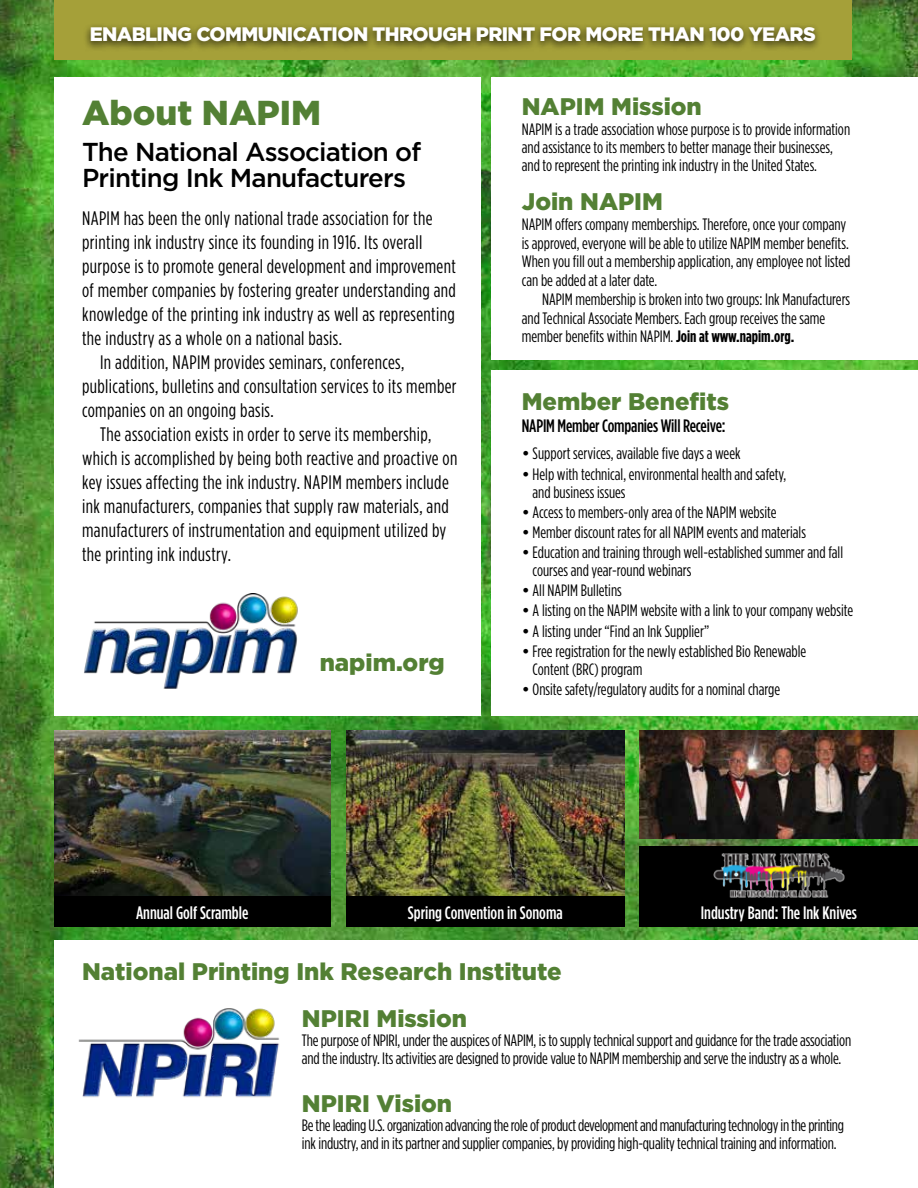
<style>
.page{position:relative;width:918px;height:1188px;background:#fff}
.page>*{position:absolute;margin:0;border:0;box-sizing:border-box;transform-origin:0 0}
.t1{font:900 34.5px "Gotham HTF";color:#538034}
.t2{font:500 25.95px/26px "Gotham HTF";letter-spacing:-.03em;color:#000}
.t3{font:900 24px "Gotham HTF";color:#538034}
.t4{font:condensed 19.5px "Gotham HTF";letter-spacing:.02em;color:#000}
.t5{font:900 19.5px "Gotham HTF";letter-spacing:-.03em;color:#fff}
.t6{font:500 condensed 18px "Gotham HTF";color:#fff}
.t7{font:500 condensed 18px "Gotham HTF";letter-spacing:-.01em;color:#000}
.t8{font:condensed 16.5px/18.8px "Gotham HTF";color:#000}
.t9{font:condensed 16.5px/18.8px "Gotham HTF";letter-spacing:-.02em;color:#000}
.s1{font-weight:700}
.s2{font-weight:500;font-stretch:normal}
</style>
<div class="page">
<img style="left:0;top:0;width:918px;height:1188px">
<div style="left:54px;top:0;width:798px;height:59px;background:#a5a039"></div>
<div style="left:83px;top:23px;width:739px;height:29px;background:#000;opacity:.75"></div>
<div style="left:54px;top:940px;width:864px;height:248px;background:#fff"></div>
<img style="left:78px;top:1008px;width:201px;height:89px">
<div style="left:54px;top:77px;width:427px;height:639px;background:#fff"></div>
<div style="left:491px;top:77px;width:427px;height:283px;background:#fff"></div>
<img style="left:84px;top:593px;width:214px;height:96px">
<div style="left:491px;top:370px;width:427px;height:346px;background:#fff"></div>
<img style="left:54px;top:731px;width:276px;height:165px">
<div style="left:54px;top:896px;width:276px;height:30px;background:#000"></div>
<img style="left:346px;top:731px;width:278px;height:165px">
<div style="left:346px;top:896px;width:278px;height:30px;background:#000"></div>
<img style="left:640px;top:731px;width:278px;height:107px">
<div style="left:640px;top:896px;width:278px;height:30px;background:#000"></div>
<div style="left:640px;top:847px;width:278px;height:57px;background:#000"></div>
<img style="left:713px;top:853px;width:132px;height:45px">
<p class="t5" style="left:90px;top:23px;width:727px">ENABLING COMMUNICATION THROUGH PRINT FOR MORE THAN 100 YEARS</p>
<h1 class="t1" style="left:82px;top:93px;width:241px">About NAPIM</h1>
<h2 class="t2" style="left:82px;top:138px;width:341px">The National Association of<br>Printing Ink Manufacturers</h2>
<p class="t4" style="left:82px;top:208px;width:352px">NAPIM has been the only national trade association for the</p>
<p class="t4" style="left:82px;top:232px;width:342px">printing ink industry since its founding in 1916. Its overall</p>
<p class="t4" style="left:82px;top:256px;width:375px">purpose is to promote general development and improvement</p>
<p class="t4" style="left:82px;top:280px;width:375px">of member companies by fostering greater understanding and</p>
<p class="t4" style="left:82px;top:304px;width:374px">knowledge of the printing ink industry as well as representing</p>
<p class="t4" style="left:82px;top:328px;width:261px">the industry as a whole on a national basis.</p>
<p class="t4" style="left:100px;top:352px;width:306px">In addition, NAPIM provides seminars, conferences,</p>
<p class="t4" style="left:82px;top:376px;width:376px">publications, bulletins and consultation services to its member</p>
<p class="t4" style="left:82px;top:400px;width:193px">companies on an ongoing basis.</p>
<p class="t4" style="left:100px;top:424px;width:333px">The association exists in order to serve its membership,</p>
<p class="t4" style="left:82px;top:448px;width:377px">which is accomplished by being both reactive and proactive on</p>
<p class="t4" style="left:82px;top:472px;width:368px">key issues affecting the ink industry. NAPIM members include</p>
<p class="t4" style="left:82px;top:496px;width:368px">ink manufacturers, companies that supply raw materials, and</p>
<p class="t4" style="left:82px;top:520px;width:366px">manufacturers of instrumentation and equipment utilized by</p>
<p class="t4" style="left:82px;top:544px;width:150px">the printing ink industry.</p>
<h3 class="t3" style="left:320px;top:649px;width:126px">napim.org</h3>
<h3 class="t3" style="left:522px;top:93px;width:182px">NAPIM Mission</h3>
<p class="t8" style="left:522px;top:120px;width:330px;line-height:18px">NAPIM is a trade association whose purpose is to provide information and assistance to its members to better manage their businesses, and to represent the printing ink industry in the United States.</p>
<h3 class="t3" style="left:522px;top:188px;width:143px">Join NAPIM</h3>
<p class="t8" style="left:522px;top:214px;width:330px">NAPIM offers company memberships. Therefore, once your company is approved, everyone will be able to utilize NAPIM member benefits.<br>When you fill out a membership application, any employee not listed can be added at a later date.</p>
<p class="t8" style="left:522px;top:289px;width:330px;text-indent:20px">NAPIM membership is broken into two groups: Ink Manufacturers and Technical Associate Members. Each group receives the same member benefits within NAPIM. <span class="s1">Join at www.napim.org.</span></p>
<h3 class="t3" style="left:522px;top:388px;width:209px">Member Benefits</h3>
<p class="t7" style="left:522px;top:416px;width:205px">NAPIM Member Companies Will Receive:</p>
<p class="t8" style="left:522px;top:444px;width:220px"><span class="s2">•</span> Support services, available five days a week</p>
<p class="t8" style="left:533px;top:465px;width:255px;line-height:18px;text-indent:-11px"><span class="s2">•</span> Help with technical, environmental health and safety, and business issues</p>
<p class="t8" style="left:522px;top:502px;width:256px"><span class="s2">•</span> Access to members-only area of the NAPIM website</p>
<p class="t8" style="left:522px;top:523px;width:286px"><span class="s2">•</span> Member discount rates for all NAPIM events and materials</p>
<p class="t8" style="left:533px;top:543px;width:312px;line-height:18px;text-indent:-11px"><span class="s2">•</span> Education and training through well-established summer and fall courses and year-round webinars</p>
<p class="t8" style="left:522px;top:581px;width:101px"><span class="s2">•</span> All NAPIM Bulletins</p>
<p class="t8" style="left:522px;top:601px;width:333px"><span class="s2">•</span> A listing on the NAPIM website with a link to your company website</p>
<p class="t8" style="left:522px;top:621px;width:189px"><span class="s2">•</span> A listing under “Find an Ink Supplier”</p>
<p class="t8" style="left:533px;top:642px;width:275px;line-height:18px;text-indent:-11px"><span class="s2">•</span> Free registration for the newly established Bio Renewable<br>Content (BRC) program</p>
<p class="t8" style="left:522px;top:680px;width:260px"><span class="s2">•</span> Onsite safety/regulatory audits for a nominal charge</p>
<p class="t6" style="left:136px;top:903px;width:114px">Annual Golf Scramble</p>
<p class="t6" style="left:408px;top:903px;width:156px">Spring Convention in Sonoma</p>
<p class="t6" style="left:701px;top:903px;width:158px">Industry Band: The Ink Knives</p>
<h3 class="t3" style="left:82px;top:957px;width:481px">National Printing Ink Research Institute</h3>
<h3 class="t3" style="left:302px;top:1004px;width:167px">NPIRI Mission</h3>
<p class="t8" style="left:302px;top:1030px;width:551px">The purpose of NPIRI, under the auspices of NAPIM, is to supply technical support and guidance for the trade association and the industry. Its activities are designed to provide value to NAPIM membership and serve the industry as a whole.</p>
<h3 class="t3" style="left:302px;top:1089px;width:152px">NPIRI Vision</h3>
<p class="t9" style="left:302px;top:1115px;width:544px">Be the leading U.S. organization advancing the role of product development and manufacturing technology in the printing ink industry, and in its partner and supplier companies, by providing high-quality technical training and information.</p>
</div>
